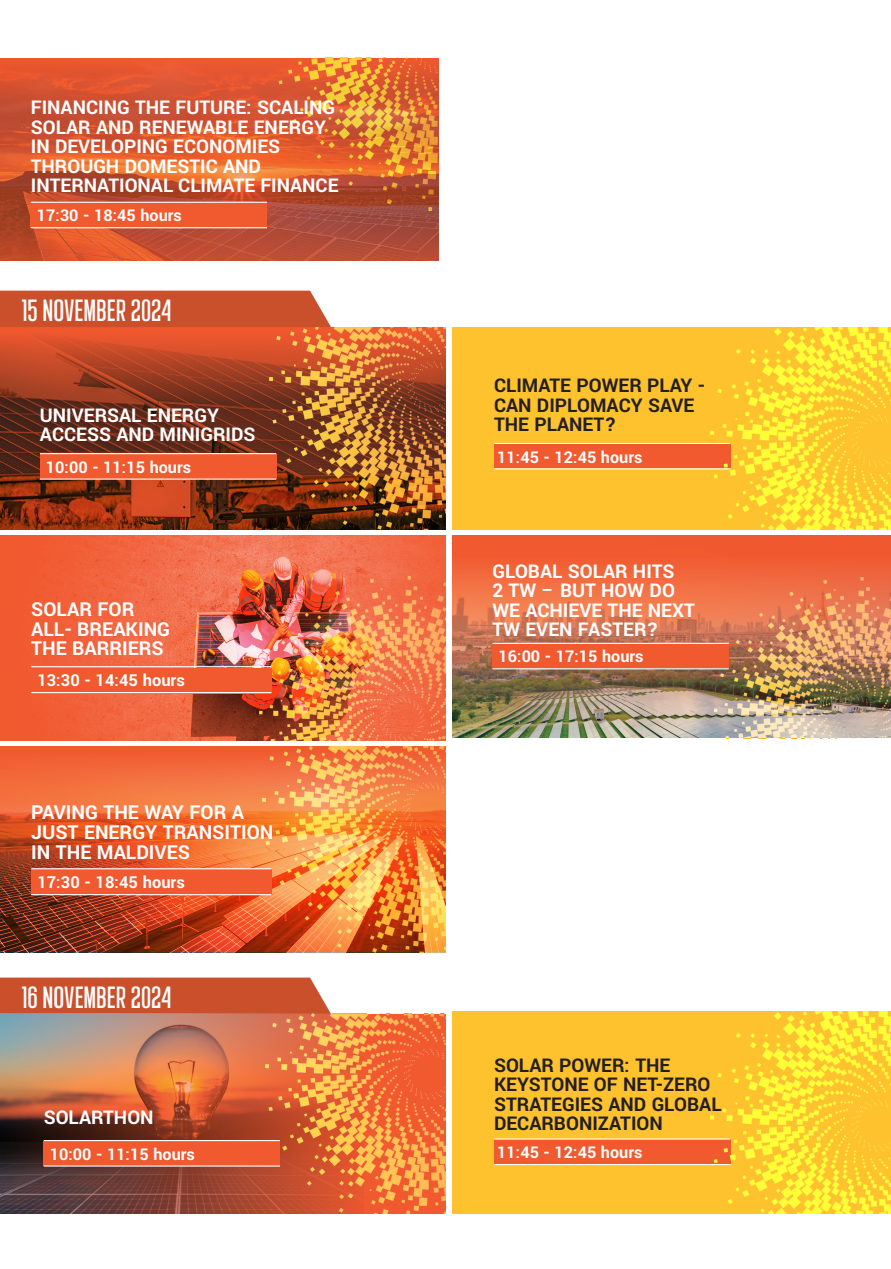
<style>
.page{position:relative;width:891px;height:1269px;background:#fff}
.page>*{position:absolute;margin:0;border:0;box-sizing:border-box;transform-origin:0 0}
.t1{font:500 30.45px "Landasans";color:#fff}
.t2{font:700 21.3px/19.8px "Yantramanav";color:#fff}
.t3{font:700 21px/19.5px "Yantramanav";color:#fff}
.t4{font:700 21px/19.5px "Yantramanav";color:#231f20}
.t5{font:700 18.3px "Yantramanav";color:#fff}
.t6{font:700 18px "Yantramanav";color:#fff}
</style>
<div class="page">
<img style="left:0;top:1014px;width:266px;height:199px">
<div style="left:44px;top:1141px;width:236px;height:24px;background:#f1592f"></div>
<hr style="left:44px;top:1165px;width:236px;height:2px;background:#fff">
<hr style="left:44px;top:1140px;width:236px;height:1px;background:#fff">
<div style="left:0;top:978px;width:331px;height:36px;background:#ca502c"></div>
<img style="left:266px;top:1014px;width:180px;height:200px">
<img style="left:0;top:58px;width:438px;height:202px">
<img style="left:276px;top:58px;width:162px;height:152px">
<div style="left:31px;top:203px;width:236px;height:25px;background:#f1592f"></div>
<hr style="left:31px;top:227px;width:236px;height:1px;background:#fff">
<hr style="left:31px;top:202px;width:236px;height:1px;background:#fff">
<img style="left:0;top:327px;width:269px;height:202px">
<div style="left:40px;top:454px;width:236px;height:25px;background:#f1592f"></div>
<hr style="left:40px;top:479px;width:236px;height:1px;background:#fff">
<hr style="left:40px;top:453px;width:236px;height:1px;background:#fff">
<div style="left:0;top:291px;width:331px;height:36px;background:#ca502c"></div>
<img style="left:269px;top:327px;width:177px;height:202px">
<img style="left:0;top:535px;width:446px;height:206px">
<img style="left:260px;top:577px;width:186px;height:164px">
<hr style="left:31px;top:666px;width:240px;height:1px;background:#fff">
<div style="left:31px;top:668px;width:240px;height:25px;background:#f1592f"></div>
<hr style="left:31px;top:692px;width:240px;height:1px;background:#fff">
<div style="left:453px;top:327px;width:438px;height:202px;background:#fec22e"></div>
<div style="left:494px;top:443px;width:236px;height:25px;background:#f1592f"></div>
<hr style="left:494px;top:468px;width:236px;height:2px;background:#fff">
<hr style="left:494px;top:443px;width:236px;height:1px;background:#fff">
<img style="left:711px;top:327px;width:180px;height:202px">
<div style="left:453px;top:1011px;width:438px;height:203px;background:#fec22e"></div>
<div style="left:494px;top:1139px;width:236px;height:25px;background:#f1592f"></div>
<hr style="left:494px;top:1164px;width:236px;height:1px;background:#fff">
<hr style="left:494px;top:1139px;width:236px;height:1px;background:#fff">
<img style="left:711px;top:1011px;width:180px;height:203px">
<img style="left:453px;top:535px;width:438px;height:202px">
<div style="left:492px;top:643px;width:237px;height:25px;background:#f1592f"></div>
<hr style="left:492px;top:668px;width:237px;height:1px;background:#fff">
<hr style="left:492px;top:643px;width:237px;height:1px;background:#fff">
<img style="left:715px;top:577px;width:176px;height:161px">
<img style="left:0;top:747px;width:263px;height:205px">
<div style="left:31px;top:869px;width:240px;height:26px;background:#f1592f"></div>
<hr style="left:31px;top:894px;width:240px;height:1px;background:#fff">
<hr style="left:31px;top:868px;width:240px;height:1px;background:#fff">
<img style="left:263px;top:747px;width:183px;height:205px">
<p class="t3" style="left:31px;top:98px;width:309px">FINANCING THE FUTURE: SCALING<br>SOLAR AND RENEWABLE ENERGY<br>IN DEVELOPING ECONOMIES<br>THROUGH DOMESTIC AND<br>INTERNATIONAL CLIMATE FINANCE</p>
<p class="t6" style="left:37px;top:205px;width:147px">17:30 - 18:45 hours</p>
<h1 class="t1" style="left:22px;top:295px;width:151px">15 NOVEMBER 2024</h1>
<p class="t3" style="left:40px;top:406px;width:217px">UNIVERSAL ENERGY<br>ACCESS AND MINIGRIDS</p>
<p class="t6" style="left:46px;top:456px;width:147px">10:00 - 11:15 hours</p>
<p class="t2" style="left:31px;top:600px;width:140px">SOLAR FOR<br>ALL- BREAKING<br>THE BARRIERS</p>
<p class="t5" style="left:37px;top:669px;width:149px">13:30 - 14:45 hours</p>
<p class="t2" style="left:31px;top:803px;width:244px">PAVING THE WAY FOR A<br>JUST ENERGY TRANSITION<br>IN THE MALDIVES</p>
<p class="t5" style="left:37px;top:871px;width:149px">17:30 - 18:45 hours</p>
<h1 class="t1" style="left:22px;top:982px;width:151px">16 NOVEMBER 2024</h1>
<p class="t3" style="left:44px;top:1108px;width:111px">SOLARTHON</p>
<p class="t6" style="left:50px;top:1143px;width:147px">10:00 - 11:15 hours</p>
<p class="t4" style="left:494px;top:376px;width:213px">CLIMATE POWER PLAY -<br>CAN DIPLOMACY SAVE<br>THE PLANET?</p>
<p class="t6" style="left:497px;top:446px;width:147px">11:45 - 12:45 hours</p>
<p class="t3" style="left:492px;top:562px;width:204px">GLOBAL SOLAR HITS<br>2 TW – BUT HOW DO<br>WE ACHIEVE THE NEXT<br>TW EVEN FASTER?</p>
<p class="t6" style="left:498px;top:646px;width:147px">16:00 - 17:15 hours</p>
<p class="t4" style="left:494px;top:1056px;width:229px">SOLAR POWER: THE<br>KEYSTONE OF NET-ZERO<br>STRATEGIES AND GLOBAL<br>DECARBONIZATION</p>
<p class="t6" style="left:497px;top:1142px;width:147px">11:45 - 12:45 hours</p>
</div>
